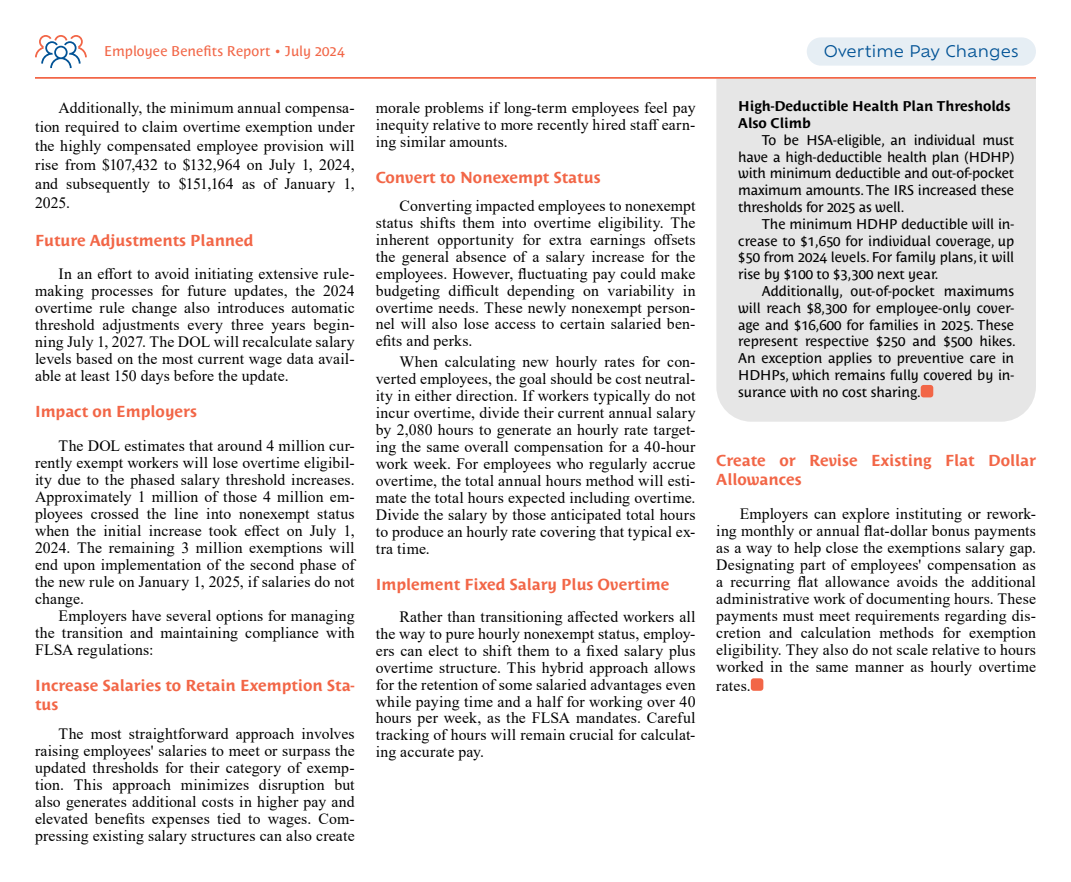
<style>
.page{position:relative;width:1071px;height:882px;background:#fff}
.page>*{position:absolute;margin:0;border:0;box-sizing:border-box;transform-origin:0 0}
.t1{font:15.75px/17px "Times New Roman";letter-spacing:.01em;color:#000;text-align:justify}
.t2{font:700 15.75px/18.9px "Costa Std";color:#f26647}
.t3{font:15.75px "Ofelia Text";color:#005295}
.t4{font:14px/16.8px "Costa Std";color:#000;text-align:justify}
.t5{font:700 14px/16.8px "Costa Std";color:#000}
.t6{font:14px "Costa Std";letter-spacing:.005em;color:#f26647}
</style>
<div class="page">
<div style="left:716px;top:79px;width:320px;height:343px;background:#e6e6e6"></div>
<div style="left:807px;top:37px;width:229px;height:29px;background:#e6eef4;border-radius:14px"></div>
<svg style="left:35px;top:35px;width:52px;height:33px"></svg>
<hr style="left:35px;top:77px;width:1001px;height:2px;background:#f26647">
<div style="left:751px;top:678px;width:12px;height:13px;background:#f26647;border-radius:3px"></div>
<div style="left:921px;top:385px;width:12px;height:12px;background:#f26647;border-radius:3px"></div>
<p class="t6" style="left:104px;top:43px;width:242px">Employee Benefits Report • July 2024</p>
<p class="t3" style="left:824px;top:40px;width:197px">Overtime Pay Changes</p>
<p class="t1" style="left:35px;top:98px;width:321px;line-height:18.9px;text-indent:24px">Additionally, the minimum annual compensa&shy;tion required to claim overtime exemption under the highly compensated employee provision will rise from $107,432 to $132,964 on July 1, 2024, and subsequently to $151,164 as of January 1, 2025.</p>
<p class="t2" style="left:35px;top:231px;width:220px">Future Adjustments Planned</p>
<p class="t1" style="left:35px;top:265px;width:321px;text-indent:24px">In an effort to avoid initiating extensive rule&shy;making processes for future updates, the 2024 overtime rule change also introduces automatic threshold adjustments every three years begin&shy;ning July 1, 2027. The DOL will recalculate salary levels based on the most current wage data avail&shy;able at least 150 days before the update.</p>
<p class="t2" style="left:35px;top:402px;width:163px">Impact on Employers</p>
<p class="t1" style="left:35px;top:437px;width:321px;text-indent:24px">The DOL estimates that around 4 million cur&shy;rently exempt workers will lose overtime eligibil&shy;ity due to the phased salary threshold increases.<br>Approximately 1 million of those 4 million em&shy;ployees crossed the line into nonexempt status when the initial increase took effect on July 1, 2024. The remaining 3 million exemptions will end upon implementation of the second phase of the new rule on January 1, 2025, if salaries do not change.</p>
<p class="t1" style="left:35px;top:607px;width:321px;text-indent:24px">Employers have several options for managing the transition and maintaining compliance with FLSA regulations:</p>
<p class="t2" style="left:35px;top:676px;width:321px">Increase Salaries to Retain Exemption Sta&shy;tus</p>
<p class="t1" style="left:35px;top:725px;width:321px;text-indent:24px">The most straightforward approach involves raising employees' salaries to meet or surpass the updated thresholds for their category of exemp&shy;tion. This approach minimizes disruption but also generates additional costs in higher pay and elevated benefits expenses tied to wages. Com&shy;pressing existing salary structures can also create</p>
<p class="t1" style="left:376px;top:99px;width:321px">morale problems if long-term employees feel pay inequity relative to more recently hired staff earn&shy;ing similar amounts.</p>
<p class="t2" style="left:376px;top:168px;width:226px">Convert to Nonexempt Status</p>
<p class="t1" style="left:376px;top:196px;width:321px;text-indent:24px">Converting impacted employees to nonexempt status shifts them into overtime eligibility. The inherent opportunity for extra earnings offsets the general absence of a salary increase for the employees. However, fluctuating pay could make budgeting difficult depending on variability in overtime needs. These newly nonexempt person&shy;nel will also lose access to certain salaried ben&shy;efits and perks.</p>
<p class="t1" style="left:376px;top:353px;width:321px;text-indent:24px">When calculating new hourly rates for con&shy;verted employees, the goal should be cost neutral&shy;ity in either direction. If workers typically do not incur overtime, divide their current annual salary by 2,080 hours to generate an hourly rate target&shy;ing the same overall compensation for a 40-hour work week. For employees who regularly accrue overtime, the total annual hours method will esti&shy;mate the total hours expected including overtime.<br>Divide the salary by those anticipated total hours to produce an hourly rate covering that typical ex&shy;tra time.</p>
<p class="t2" style="left:376px;top:575px;width:295px">Implement Fixed Salary Plus Overtime</p>
<p class="t1" style="left:376px;top:607px;width:321px;text-indent:24px">Rather than transitioning affected workers all the way to pure hourly nonexempt status, employ&shy;ers can elect to shift them to a fixed salary plus overtime structure. This hybrid approach allows for the retention of some salaried advantages even while paying time and a half for working over 40 hours per week, as the FLSA mandates. Careful tracking of hours will remain crucial for calculat&shy;ing accurate pay.</p>
<p class="t5" style="left:738px;top:98px;width:274px">High-Deductible Health Plan Thresholds<br>Also Climb</p>
<p class="t4" style="left:738px;top:131px;width:277px;text-indent:24px">To be HSA-eligible, an individual must have a high-deductible health plan (HDHP) with minimum deductible and out-of-pocket maximum amounts. The IRS increased these thresholds for 2025 as well.</p>
<p class="t4" style="left:738px;top:215px;width:277px;text-indent:24px">The minimum HDHP deductible will in&shy;crease to $1,650 for individual coverage, up $50 from 2024 levels. For family plans, it will rise by $100 to $3,300 next year.</p>
<p class="t4" style="left:738px;top:283px;width:279px;text-align:left;text-indent:24px">Additionally, out-of-pocket maximums will reach $8,300 for employee-only cover&shy;age and $16,600 for families in 2025. These represent respective $250 and $500 hikes.<br>An exception applies to preventive care in HDHPs, which remains fully covered by in&shy;surance with no cost sharing.</p>
<p class="t2" style="left:716px;top:451px;width:321px">Create or Revise Existing Flat Dollar<br>Allowances</p>
<p class="t1" style="left:716px;top:505px;width:321px;text-indent:24px">Employers can explore instituting or rework&shy;ing monthly or annual flat-dollar bonus payments as a way to help close the exemptions salary gap.<br>Designating part of employees' compensation as a recurring flat allowance avoids the additional administrative work of documenting hours. These payments must meet requirements regarding dis&shy;cretion and calculation methods for exemption eligibility. They also do not scale relative to hours worked in the same manner as hourly overtime</p>
<p class="t1" style="left:716px;top:677px;width:36px">rates.</p>
</div>
